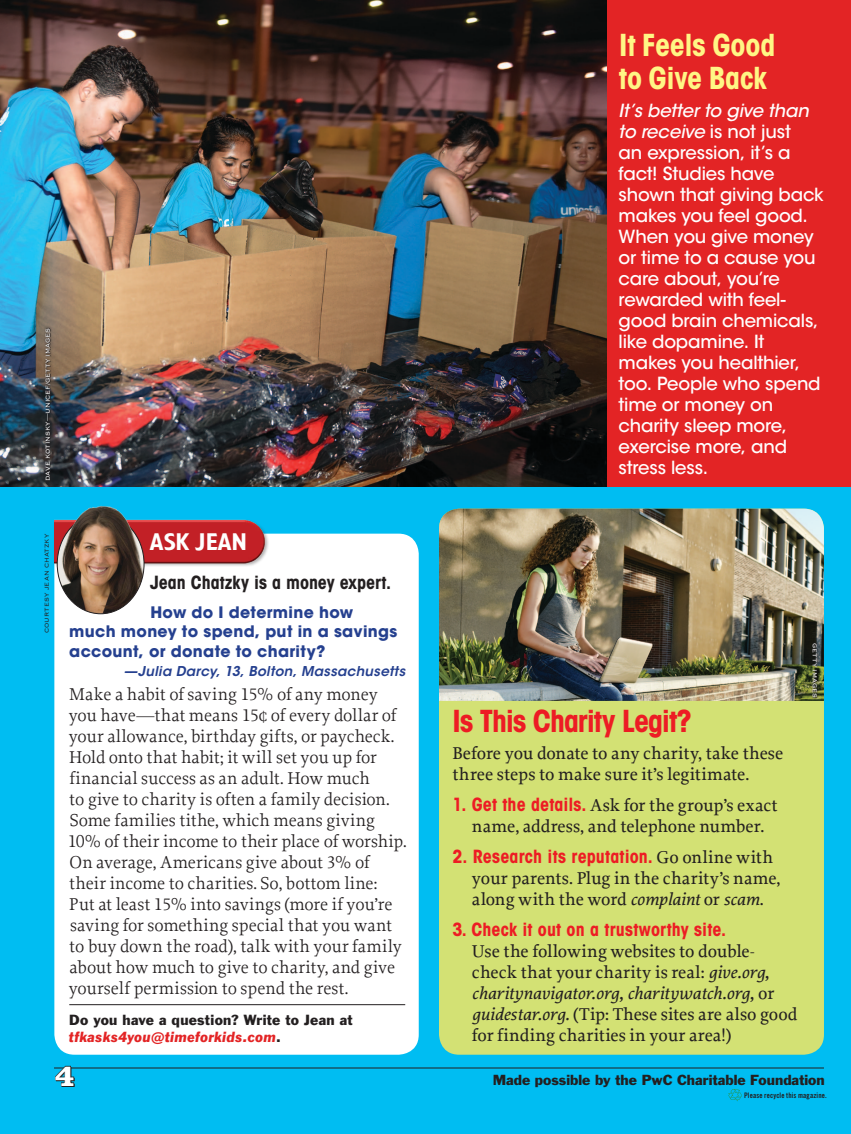
<style>
.page{position:relative;width:851px;height:1134px;background:#fff}
.page>*{position:absolute;margin:0;border:0;box-sizing:border-box;transform-origin:0 0}
.t1{font:700 31.8px "Clarendon";color:#fff}
.t2{font:700 condensed 30px/33px "ITC Avant Garde Std";letter-spacing:-.005em;color:#fff685}
.t3{font:700 condensed 30px "ITC Avant Garde Std";letter-spacing:-.035em;color:#ed1c24}
.t4{font:600 22.5px "TF Forever";color:#fff}
.t5{font:18px/21px "Proforma";color:#231f20}
.t6{font:500 18px/21px "Proforma";color:#231f20}
.t7{font:500 18px/21px "ITC Avant Garde Std";letter-spacing:-.01em;color:#fff}
.t8{font:700 condensed 18px "ITC Avant Garde Std";letter-spacing:.01em;color:#ed1c24}
.t9{font:700 condensed 18px "ITC Avant Garde Std";letter-spacing:-.005em;color:#231f20}
.t10{font:700 15.75px/19.5px "ITC Avant Garde Std";letter-spacing:.02em;color:#25408f}
.t11{font:13.5px/16.5px "Franklin Gothic BT";letter-spacing:.02em;color:#231f20}
.t12{font:13.5px "Franklin Gothic";color:#231f20}
.t13{font:italic 600 13.5px "ITC Avant Garde Std";letter-spacing:.02em;color:#25408f}
.t14{font:7.5px "Copperplate Gothic BT";letter-spacing:.01em;color:#fff}
.t15{font:700 condensed 7.5px "News Gothic BT";letter-spacing:.02em;color:#231f20}
.t16{font:7.5px "Copperplate Gothic BT";letter-spacing:.015em;color:#231f20}
.s1{font-family:"Proforma Book SC"}
.s2{font-style:italic;color:#e32425}
.s3{font-style:italic}
.s4{font-family:"ITC Avant Garde Std";font-weight:700;font-stretch:condensed;color:#ed1c24}
.s5{font-family:"Proforma";font-weight:500;font-stretch:normal;color:#231f20}
</style>
<div class="page">
<div style="left:0;top:0;width:850px;height:1134px;background:#00bdf2"></div>
<div style="left:601px;top:0;width:249px;height:487px;background:#e32425"></div>
<hr style="left:54px;top:1068px;width:770px;height:1px;background:#231f20">
<div style="left:439px;top:509px;width:385px;height:546px;background:#d3e174;border-radius:20px"></div>
<img style="left:439px;top:509px;width:384px;height:192px">
<img style="left:0;top:0;width:606px;height:487px">
<svg style="left:43px;top:326px;width:10px;height:157px;background:#44403d"></svg>
<svg style="left:728px;top:1089px;width:13px;height:12px"></svg>
<svg style="left:61px;top:1067px;width:14px;height:20px"></svg>
<svg style="left:55px;top:1066px;width:19px;height:20px"></svg>
<div style="left:54px;top:534px;width:365px;height:521px;background:#fff"></div>
<img style="left:54px;top:519px;width:217px;height:59px">
<img style="left:57px;top:563px;width:87px;height:51px">
<img style="left:54px;top:506px;width:92px;height:57px">
<hr style="left:69px;top:1004px;width:336px;height:1px;background:#231f20">
<svg style="left:810px;top:641px;width:9px;height:59px"></svg>
<p class="t14" style="left:44px;top:481px;width:155px;rotate:-90deg">DAVE KOTINSKY—UNICEF/GETTY IMAGES</p>
<p class="t16" style="left:43px;top:633px;width:101px;rotate:-90deg">COURTESY JEAN CHATZKY</p>
<p class="t4" style="left:150px;top:528px;width:99px">ASK JEAN</p>
<p class="t9" style="left:150px;top:571px;width:243px">Jean Chatzky is a money expert.</p>
<p class="t10" style="left:69px;top:602px;width:329px;text-indent:81px">How do I determine how much money to spend, put in a savings account, or donate to charity?</p>
<p class="t13" style="left:124px;top:663px;width:283px">—Julia Darcy, 13, Bolton, Massachusetts</p>
<p class="t5" style="left:68px;top:684px;width:340px">Make a habit of saving <span class="s1">15%</span> of any money you have—that means <span class="s1">15¢</span> of every dollar of your allowance, birthday gifts, or paycheck.<br>Hold onto that habit; it will set you up for financial success as an adult. How much<br>to give to charity is often a family decision.<br>Some families tithe, which means giving <span class="s1">10%</span> of their income to their place of worship.<br>On average, Americans give about <span class="s1">3%</span> of their income to charities. So, bottom line:<br>Put at least <span class="s1">15%</span> into savings (more if you’re saving for something special that you want to buy down the road), talk with your family about how much to give to charity, and give yourself permission to spend the rest.</p>
<p class="t11" style="left:69px;top:1012px;width:285px">Do you have a question? Write to Jean at <span class="s2">tfkasks4you@timeforkids.com</span>.</p>
<h2 class="t2" style="left:619px;top:28px;width:158px">It Feels Good to Give Back</h2>
<p class="t7" style="left:618px;top:100px;width:207px"><span class="s3">It’s better to give than to receive</span> is not just<br>an expression, it’s a fact! Studies have shown that giving back makes you feel good.<br>When you give money or time to a cause you care about, you’re rewarded with feel&shy;good brain chemicals, like dopamine. It makes you healthier, too. People who spend time or money on charity sleep more, exercise more, and stress less.</p>
<h2 class="t3" style="left:452px;top:701px;width:241px">Is This Charity Legit?</h2>
<p class="t6" style="left:452px;top:743px;width:332px">Before you donate to any charity, take these three steps to make sure it’s legitimate.</p>
<p class="t6" style="left:452px;top:794px;width:326px;text-align:center"><span class="s4">1. Get the details.</span> Ask for the group’s exact name, address, and telephone number.</p>
<p class="t8" style="left:452px;top:845px;width:322px">2. Research its reputation. <span class="s5">Go online with</span></p>
<p class="t6" style="left:472px;top:867px;width:310px">your parents. Plug in the charity’s name, along with the word <span class="s3">complaint</span> or <span class="s3">scam</span>.</p>
<p class="t8" style="left:452px;top:917px;width:275px">3. Check it out on a trustworthy site.</p>
<p class="t6" style="left:472px;top:940px;width:327px">Use the following websites to double&shy;check that your charity is real: <span class="s3">give.org, charitynavigator.org, charitywatch.org,</span> or <span class="s3">guidestar.org.</span> (Tip: These sites are also good for finding charities in your area!)</p>
<p class="t14" style="left:818px;top:643px;width:57px;rotate:90deg">GETTY IMAGES</p>
<h1 class="t1" style="left:55px;top:1056px;width:21px">4</h1>
<p class="t12" style="left:492px;top:1071px;width:333px">Made possible by the PwC Charitable Foundation</p>
<p class="t15" style="left:744px;top:1091px;width:84px">Please recycle this magazine.</p>
</div>
